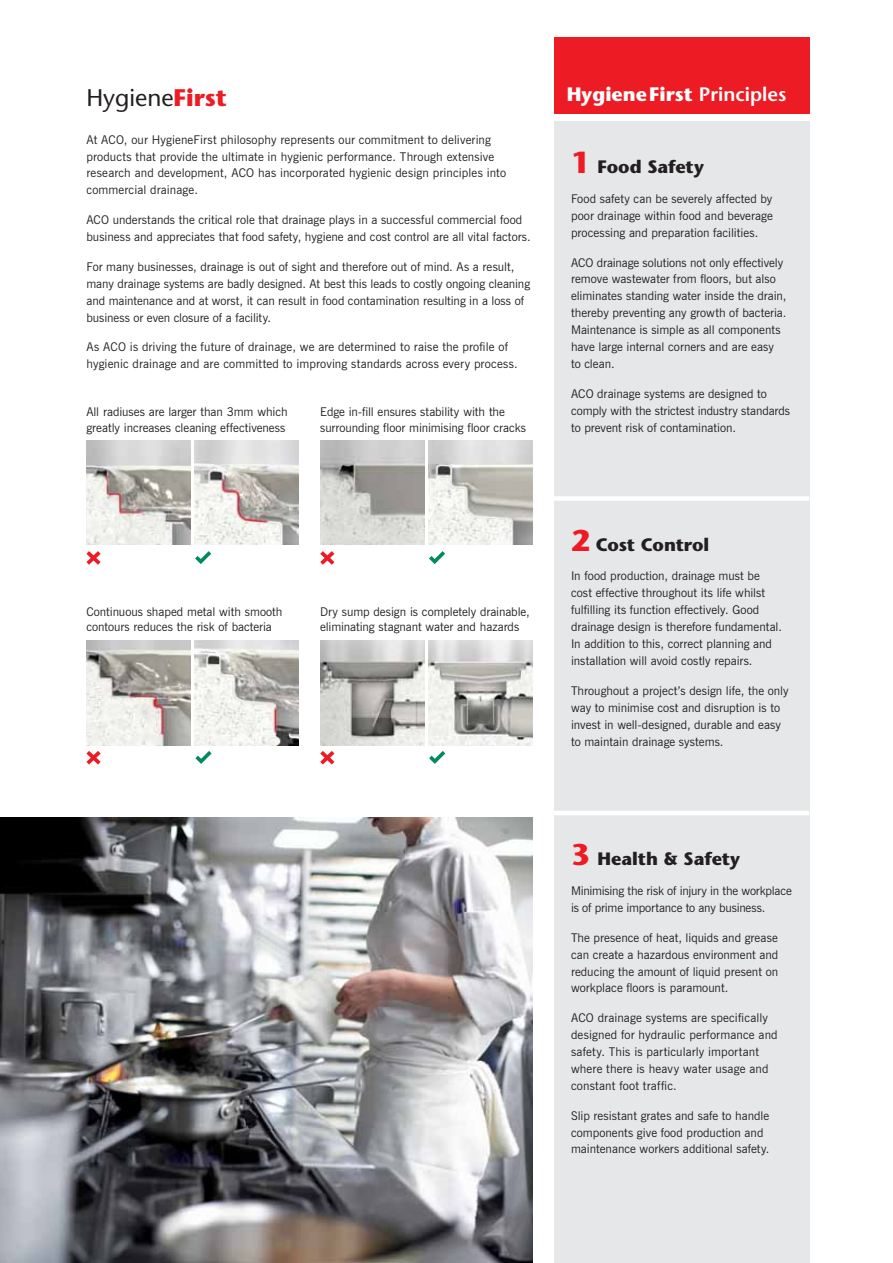
<style>
.page{position:relative;width:893px;height:1263px;background:#fff}
.page>*{position:absolute;margin:0;border:0;box-sizing:border-box;transform-origin:0 0}
.t1{font:24px "Stone Sans";color:#231f20}
.t2{font:700 19.5px "Stone Sans";color:#fff}
.t3{font:700 18px "Stone Sans";color:#231f20}
.t4{font:12px/17px "News Gothic BT";color:#231f20}
.s1{font-weight:700;color:#ed1c24}
.s2{font-weight:600}
.s3{font-size:30px;color:#ed1c24}
</style>
<div class="page">
<div style="left:554px;top:121px;width:255px;height:1142px;background:#e6e7e8"></div>
<div style="left:554px;top:37px;width:255px;height:77px;background:#ed1c24"></div>
<img style="left:195px;top:441px;width:104px;height:104px">
<img style="left:86px;top:441px;width:105px;height:104px">
<svg style="left:195px;top:551px;width:16px;height:13px"></svg>
<svg style="left:86px;top:551px;width:15px;height:14px"></svg>
<svg style="left:429px;top:551px;width:16px;height:13px"></svg>
<svg style="left:320px;top:551px;width:14px;height:14px"></svg>
<img style="left:320px;top:441px;width:104px;height:104px">
<img style="left:429px;top:441px;width:104px;height:104px">
<img style="left:86px;top:640px;width:105px;height:106px">
<img style="left:195px;top:640px;width:104px;height:106px">
<svg style="left:195px;top:751px;width:17px;height:13px"></svg>
<svg style="left:86px;top:751px;width:15px;height:14px"></svg>
<img style="left:320px;top:640px;width:104px;height:106px">
<img style="left:429px;top:640px;width:104px;height:106px">
<svg style="left:429px;top:751px;width:16px;height:13px"></svg>
<svg style="left:320px;top:751px;width:14px;height:14px"></svg>
<div style="left:554px;top:496px;width:255px;height:5px;background:#fff"></div>
<hr style="left:554px;top:811px;width:255px;height:4px;background:#fff">
<img style="left:0;top:817px;width:533px;height:446px">
<h1 class="t1" style="left:86px;top:89px;width:142px">Hygiene<span class="s1">First</span></h1>
<p class="t4" style="left:86px;top:132px;width:421px">At ACO, our HygieneFirst philosophy represents our commitment to delivering products that provide the ultimate in hygienic performance. Through extensive research and development, ACO has incorporated hygienic design principles into commercial drainage.</p>
<p class="t4" style="left:86px;top:212px;width:446px">ACO understands the critical role that drainage plays in a successful commercial food business and appreciates that food safety, hygiene and cost control are all vital factors.</p>
<p class="t4" style="left:86px;top:259px;width:445px">For many businesses, drainage is out of sight and therefore out of mind. As a result, many drainage systems are badly designed. At best this leads to costly ongoing cleaning and maintenance and at worst, it can result in food contamination resulting in a loss of business or even closure of a facility.</p>
<p class="t4" style="left:86px;top:340px;width:433px">As ACO is driving the future of drainage, we are determined to raise the profile of hygienic drainage and are committed to improving standards across every process.</p>
<p class="t4" style="left:86px;top:405px;width:203px;line-height:15.8px">All radiuses are larger than 3mm which greatly increases cleaning effectiveness</p>
<p class="t4" style="left:320px;top:405px;width:207px;line-height:15.8px">Edge in-fill ensures stability with the surrounding floor minimising floor cracks</p>
<h2 class="t2" style="left:567px;top:87px;width:221px">Hygiene First <span class="s2">Principles</span></h2>
<h3 class="t3" style="left:571px;top:160px;width:134px"><span class="s3">1</span> Food Safety</h3>
<p class="t4" style="left:571px;top:191px;width:203px;text-align:justify">Food safety can be severely affected by poor drainage within food and beverage processing and preparation facilities.</p>
<p class="t4" style="left:571px;top:255px;width:217px">ACO drainage solutions not only effectively remove wastewater from floors, but also eliminates standing water inside the drain, thereby preventing any growth of bacteria.<br>Maintenance is simple as all components have large internal corners and are easy to clean.</p>
<p class="t4" style="left:571px;top:386px;width:220px">ACO drainage systems are designed to comply with the strictest industry standards to prevent risk of contamination.</p>
<p class="t4" style="left:86px;top:604px;width:197px;line-height:15.8px">Continuous shaped metal with smooth contours reduces the risk of bacteria</p>
<p class="t4" style="left:320px;top:604px;width:211px;line-height:15.8px">Dry sump design is completely drainable, eliminating stagnant water and hazards</p>
<h3 class="t3" style="left:571px;top:538px;width:140px"><span class="s3">2</span> Cost Control</h3>
<p class="t4" style="left:571px;top:569px;width:212px">In food production, drainage must be cost effective throughout its life whilst fulfilling its function effectively. Good drainage design is therefore fundamental.<br>In addition to this, correct planning and installation will avoid costly repairs.</p>
<p class="t4" style="left:571px;top:683px;width:219px">Throughout a project’s design life, the only way to minimise cost and disruption is to invest in well-designed, durable and easy to maintain drainage systems.</p>
<h3 class="t3" style="left:571px;top:852px;width:171px"><span class="s3">3</span> Health &amp; Safety</h3>
<p class="t4" style="left:571px;top:883px;width:222px">Minimising the risk of injury in the workplace is of prime importance to any business.</p>
<p class="t4" style="left:571px;top:930px;width:209px;text-align:justify">The presence of heat, liquids and grease can create a hazardous environment and reducing the amount of liquid present on workplace floors is paramount.</p>
<p class="t4" style="left:571px;top:1010px;width:208px">ACO drainage systems are specifically designed for hydraulic performance and safety. This is particularly important where there is heavy water usage and constant foot traffic.</p>
<p class="t4" style="left:571px;top:1108px;width:200px">Slip resistant grates and safe to handle components give food production and maintenance workers additional safety.</p>
</div>
